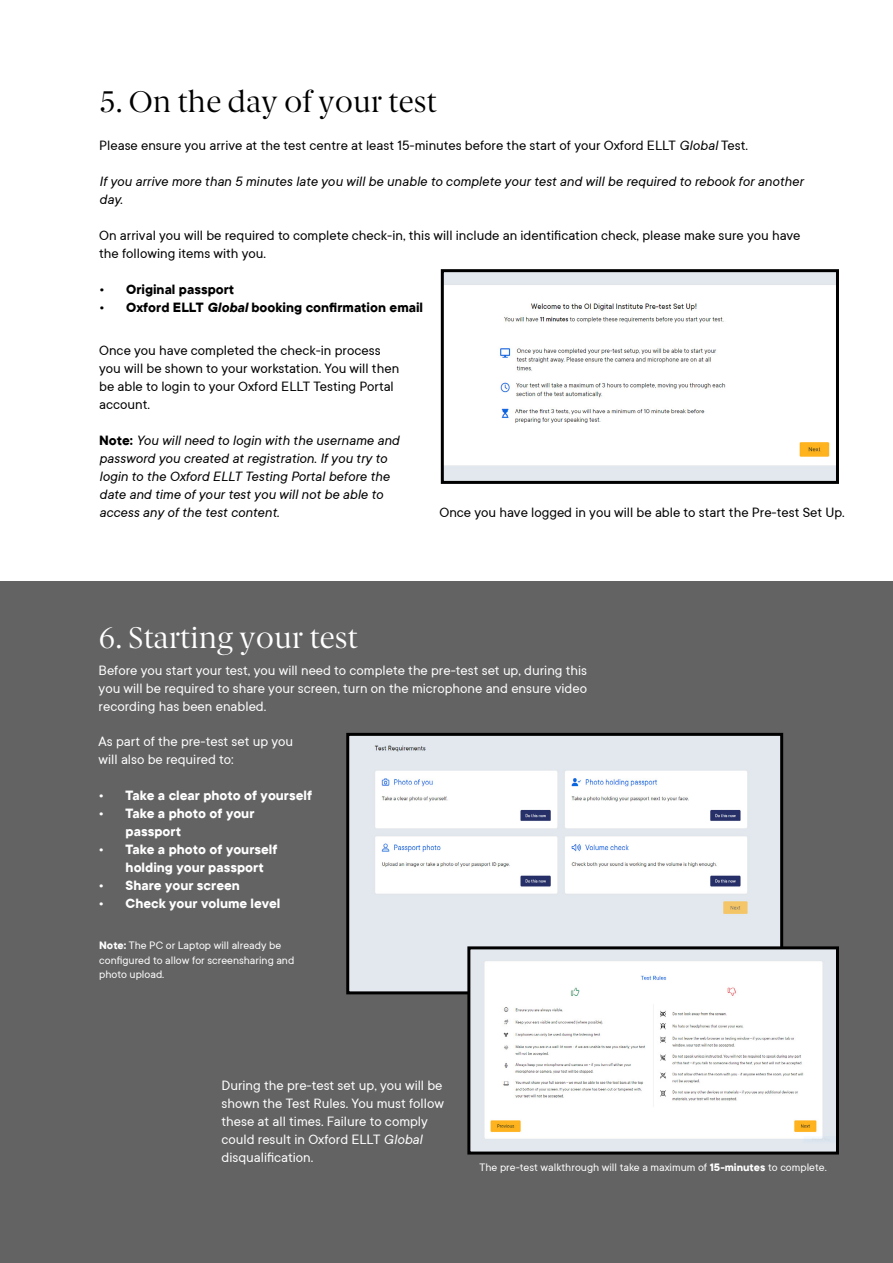
<style>
.page{position:relative;width:893px;height:1263px;background:#fff}
.page>*{position:absolute;margin:0;border:0;box-sizing:border-box;transform-origin:0 0}
.t1{font:30px "Berlingske Serif";color:#000}
.t2{font:30px "Berlingske Serif";color:#fff}
.t3{font:15px/18px "TT Commons";color:#000}
.t4{font:15px/18px "TT Commons";color:#fff}
.t5{font:italic 15px/18px "TT Commons";color:#000}
.t6{font:700 15px/18px "TT Commons";color:#fff}
.t7{font:700 15px "TT Commons";color:#000}
.t8{font:12px/14.4px "TT Commons";color:#fff}
.s1{font-style:italic}
.s2{font-weight:700;font-style:normal}
.s3{font-weight:700}
</style>
<div class="page">
<div style="left:0;top:582px;width:893px;height:681px;background:#646363"></div>
<img style="left:445px;top:273px;width:390px;height:207px">
<div style="left:441px;top:269px;width:398px;height:215px;border:3px solid #000"></div>
<img style="left:350px;top:737px;width:429px;height:253px">
<div style="left:346px;top:733px;width:437px;height:261px;border:3px solid #000"></div>
<img style="left:471px;top:950px;width:364px;height:200px">
<div style="left:467px;top:946px;width:372px;height:208px;border:3px solid #000"></div>
<h1 class="t1" style="left:99px;top:82px;width:339px">5. On the day of your test</h1>
<p class="t3" style="left:99px;top:136px;width:650px">Please ensure you arrive at the test centre at least 15-minutes before the start of your Oxford ELLT <span class="s1">Global</span> Test.</p>
<p class="t5" style="left:99px;top:172px;width:706px">If you arrive more than 5 minutes late you will be unable to complete your test and will be required to rebook for another day.</p>
<p class="t3" style="left:99px;top:226px;width:703px">On arrival you will be required to complete check-in, this will include an identification check, please make sure you have the following items with you.</p>
<p class="t7" style="left:99px;top:280px;width:137px">• Original passport</p>
<p class="t7" style="left:99px;top:298px;width:325px">• Oxford ELLT <span class="s1">Global</span> booking confirmation email</p>
<p class="t3" style="left:99px;top:340px;width:302px">Once you have completed the check-in process you will be shown to your workstation. You will then be able to login to your Oxford ELLT Testing Portal account.</p>
<p class="t5" style="left:99px;top:430px;width:302px"><span class="s2">Note:</span> You will need to login with the username and password you created at registration. If you try to login to the Oxford ELLT Testing Portal before the date and time of your test you will not be able to access any of the test content.</p>
<p class="t3" style="left:439px;top:503px;width:407px">Once you have logged in you will be able to start the Pre-test Set Up.</p>
<h1 class="t2" style="left:99px;top:618px;width:261px">6. Starting your test</h1>
<p class="t4" style="left:99px;top:660px;width:490px;text-align:justify">Before you start your test, you will need to complete the pre-test set up, during this you will be required to share your screen, turn on the microphone and ensure video recording has been enabled.</p>
<p class="t4" style="left:99px;top:732px;width:196px">As part of the pre-test set up you will also be required to:</p>
<p class="t6" style="left:99px;top:786px;width:215px">• Take a clear photo of yourself</p>
<p class="t6" style="left:126px;top:804px;width:130px;text-indent:-27px">• Take a photo of your passport</p>
<p class="t6" style="left:126px;top:840px;width:153px;text-indent:-27px">• Take a photo of yourself holding your passport</p>
<p class="t6" style="left:99px;top:876px;width:143px">• Share your screen</p>
<p class="t6" style="left:99px;top:894px;width:183px">• Check your volume level</p>
<p class="t8" style="left:99px;top:938px;width:197px"><span class="s3">Note:</span> The PC or Laptop will already be configured to allow for screensharing and photo upload.</p>
<p class="t4" style="left:221px;top:1076px;width:224px">During the pre-test set up, you will be shown the Test Rules. You must follow these at all times. Failure to comply could result in Oxford ELLT <span class="s1">Global </span>disqualification.</p>
<p class="t8" style="left:480px;top:1160px;width:349px">The pre-test walkthrough will take a maximum of <span class="s3">15-minutes</span> to complete.</p>
</div>
